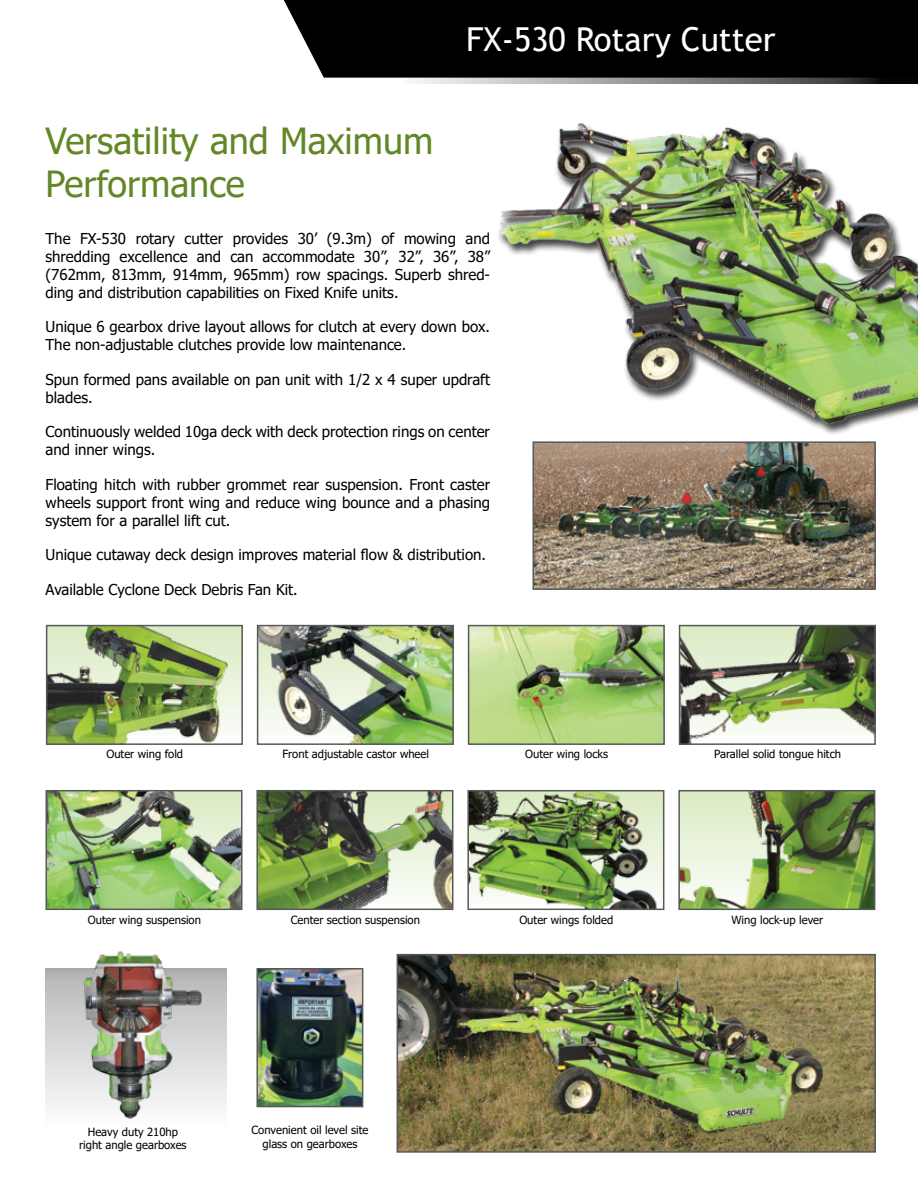
<style>
.page{position:relative;width:918px;height:1188px;background:#fff}
.page>*{position:absolute;margin:0;border:0;box-sizing:border-box;transform-origin:0 0}
.t1{font:36px/43.2px "Tahoma";color:#628727}
.t2{font:33px "Trebuchet MS";color:#fff}
.t3{font:15px/18px "Tahoma";color:#000}
.t4{font:11.25px/13.5px "Tahoma";color:#000;text-align:center}
</style>
<div class="page">
<svg style="left:414px;top:78px;width:504px;height:6px;background:#858688"></svg>
<div style="left:284px;top:0;width:634px;height:78px;background:#000"></div>
<img style="left:536px;top:447px;width:337px;height:140px">
<div style="left:533px;top:441px;width:343px;height:149px;border:2px solid #58595b"></div>
<img style="left:498px;top:123px;width:420px;height:324px">
<img style="left:400px;top:957px;width:473px;height:193px">
<div style="left:397px;top:954px;width:479px;height:199px;border:2px solid #58595b"></div>
<img style="left:49px;top:628px;width:191px;height:114px">
<div style="left:46px;top:625px;width:197px;height:120px;border:2px solid #58595b"></div>
<img style="left:260px;top:628px;width:191px;height:114px">
<div style="left:257px;top:625px;width:197px;height:120px;border:2px solid #58595b"></div>
<img style="left:471px;top:628px;width:191px;height:114px">
<div style="left:468px;top:625px;width:197px;height:120px;border:2px solid #58595b"></div>
<img style="left:682px;top:628px;width:191px;height:114px">
<div style="left:679px;top:625px;width:197px;height:120px;border:2px solid #58595b"></div>
<img style="left:48px;top:793px;width:192px;height:114px">
<div style="left:45px;top:790px;width:198px;height:120px;border:2px solid #58595b"></div>
<img style="left:259px;top:793px;width:191px;height:114px">
<div style="left:256px;top:790px;width:197px;height:120px;border:2px solid #58595b"></div>
<img style="left:470px;top:793px;width:191px;height:114px">
<div style="left:467px;top:790px;width:197px;height:120px;border:2px solid #58595b"></div>
<img style="left:681px;top:793px;width:191px;height:114px">
<div style="left:678px;top:790px;width:197px;height:120px;border:2px solid #58595b"></div>
<div style="left:45px;top:968px;width:181px;height:158px;background:linear-gradient(to bottom,#b4b5b5,#fdfefe)"></div>
<img style="left:79px;top:951px;width:128px;height:171px">
<img style="left:258px;top:970px;width:103px;height:135px">
<div style="left:256px;top:968px;width:107px;height:139px;border:1px solid #58595b"></div>
<h2 class="t2" style="left:466px;top:19px;width:311px">FX-530 Rotary Cutter</h2>
<h1 class="t1" style="left:46px;top:122px;width:389px">Versatility and Maximum<br>Performance</h1>
<p class="t3" style="left:46px;top:230px;width:446px;text-align:justify">The FX-530 rotary cutter provides 30’ (9.3m) of mowing and shredding excellence and can accommodate 30”, 32”, 36”, 38” (762mm, 813mm, 914mm, 965mm) row spacings. Superb shred&shy;ding and distribution capabilities on Fixed Knife units.</p>
<p class="t3" style="left:46px;top:319px;width:446px">Unique 6 gearbox drive layout allows for clutch at every down box.<br>The non-adjustable clutches provide low maintenance.</p>
<p class="t3" style="left:46px;top:371px;width:446px">Spun formed pans available on pan unit with 1/2 x 4 super updraft blades.</p>
<p class="t3" style="left:46px;top:424px;width:446px">Continuously welded 10ga deck with deck protection rings on center and inner wings.</p>
<p class="t3" style="left:46px;top:476px;width:446px;text-align:justify">Floating hitch with rubber grommet rear suspension. Front caster wheels support front wing and reduce wing bounce and a phasing system for a parallel lift cut.</p>
<p class="t3" style="left:46px;top:547px;width:442px">Unique cutaway deck design improves material flow &amp; distribution.</p>
<p class="t3" style="left:46px;top:581px;width:254px">Available Cyclone Deck Debris Fan Kit.</p>
<p class="t4" style="left:106px;top:748px;width:78px">Outer wing fold</p>
<p class="t4" style="left:282px;top:748px;width:148px">Front adjustable castor wheel</p>
<p class="t4" style="left:525px;top:748px;width:84px">Outer wing locks</p>
<p class="t4" style="left:714px;top:748px;width:128px">Parallel solid tongue hitch</p>
<p class="t4" style="left:88px;top:913px;width:115px">Outer wing suspension</p>
<p class="t4" style="left:291px;top:913px;width:131px">Center section suspension</p>
<p class="t4" style="left:519px;top:913px;width:95px">Outer wings folded</p>
<p class="t4" style="left:731px;top:913px;width:93px">Wing lock-up lever</p>
<p class="t4" style="left:79px;top:1126px;width:109px">Heavy duty 210hp right angle gearboxes</p>
<p class="t4" style="left:252px;top:1124px;width:118px">Convenient oil level site glass on gearboxes</p>
</div>
